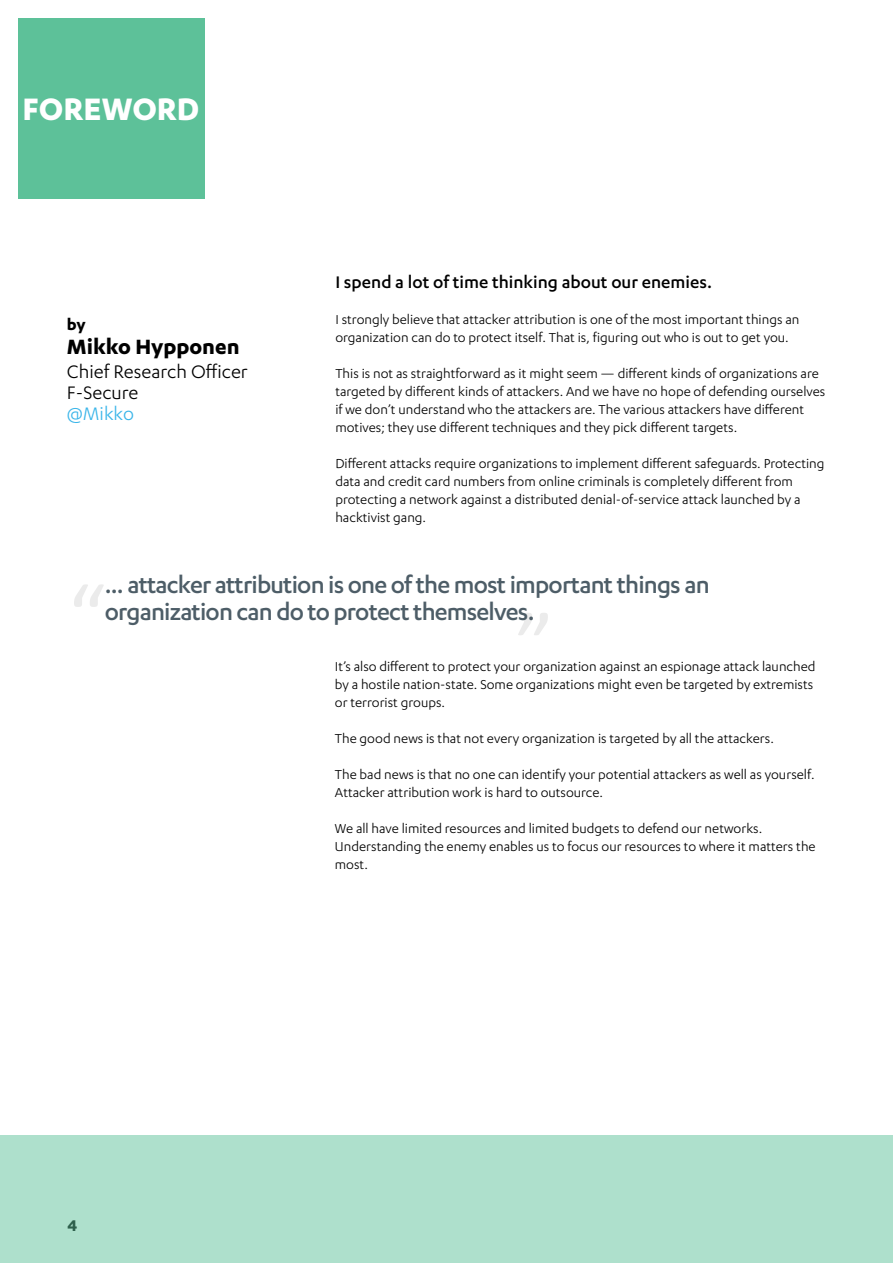
<style>
.page{position:relative;width:893px;height:1263px;background:#fff}
.page>*{position:absolute;margin:0;border:0;box-sizing:border-box;transform-origin:0 0}
.t1{font:90px "Calibri";color:#dedede}
.t2{font:700 36px "F Secure Sans";color:#fff}
.t3{font:500 27px/27px "F Secure Sans";letter-spacing:-.03em;color:#4d5d67}
.t4{font:700 24px "F Secure Sans";color:#000}
.t5{font:21px/21px "F Secure Sans";color:#000}
.t6{font:21px "F Secure Sans";color:#3ab5e9}
.t7{font:500 19.5px "F Secure Sans";color:#000}
.t8{font:700 18px "F Secure Sans";color:#000}
.t9{font:15px/18px "F Secure Sans";color:#000}
</style>
<div class="page">
<div style="left:18px;top:18px;width:186px;height:180px;background:#5dc199"></div>
<div style="left:0;top:1135px;width:893px;height:128px;background:#aee0cc"></div>
<hr style="left:892px;top:1135px;width:1px;height:128px;background:#5dc199">
<h2 class="t2" style="left:23px;top:89px;width:178px">FOREWORD</h2>
<p class="t8" style="left:67px;top:314px;width:20px">by</p>
<h3 class="t4" style="left:67px;top:333px;width:174px">Mikko Hypponen</h3>
<h3 class="t5" style="left:67px;top:360px;width:182px">Chief Research Officer<br>F-Secure</h3>
<h3 class="t6" style="left:67px;top:402px;width:68px">@Mikko</h3>
<h3 class="t7" style="left:335px;top:271px;width:378px">I spend a lot of time thinking about our enemies.</h3>
<p class="t9" style="left:335px;top:310px;width:465px">I strongly believe that attacker attribution is one of the most important things an organization can do to protect itself. That is, figuring out who is out to get you.</p>
<p class="t9" style="left:335px;top:364px;width:492px">This is not as straightforward as it might seem — different kinds of organizations are targeted by different kinds of attackers. And we have no hope of defending ourselves if we don’t understand who the attackers are. The various attackers have different motives; they use different techniques and they pick different targets.</p>
<p class="t9" style="left:335px;top:454px;width:491px">Different attacks require organizations to implement different safeguards. Protecting data and credit card numbers from online criminals is completely different from protecting a network against a distributed denial-of-service attack launched by a hacktivist gang.</p>
<h3 class="t3" style="left:105px;top:570px;width:606px">... attacker attribution is one of the most important things an organization can do to protect themselves.</h3>
<p class="t9" style="left:335px;top:657px;width:482px">It’s also different to protect your organization against an espionage attack launched by a hostile nation-state. Some organizations might even be targeted by extremists or terrorist groups.</p>
<p class="t9" style="left:335px;top:729px;width:441px">The good news is that not every organization is targeted by all the attackers.</p>
<p class="t9" style="left:335px;top:765px;width:481px">The bad news is that no one can identify your potential attackers as well as yourself.<br>Attacker attribution work is hard to outsource.</p>
<p class="t9" style="left:335px;top:819px;width:482px">We all have limited resources and limited budgets to defend our networks.<br>Understanding the enemy enables us to focus our resources to where it matters the most.</p>
<h1 class="t1" style="left:516px;top:587px;width:39px">”</h1>
<p class="t8" style="left:68px;top:1216px;width:12px">4</p>
</div>
